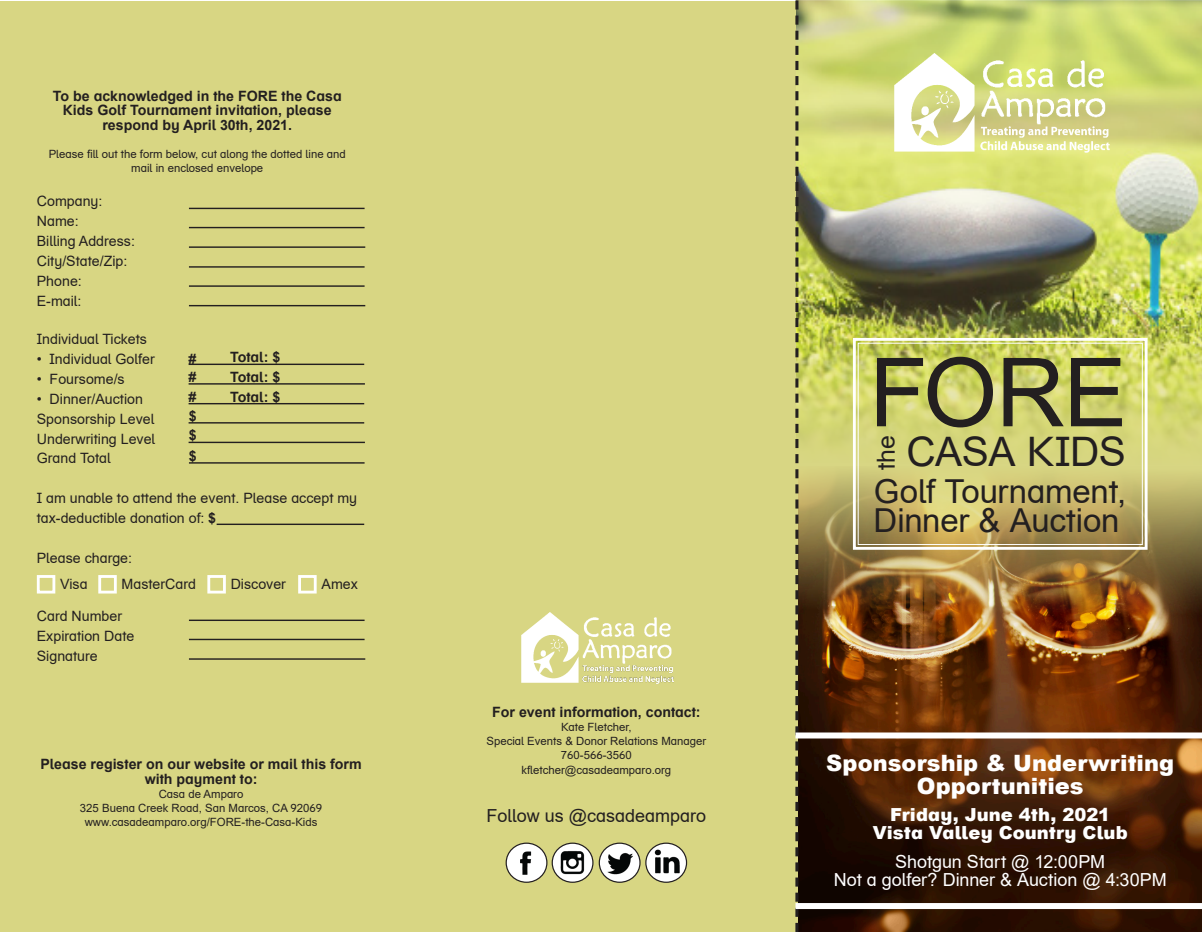
<style>
.page{position:relative;width:1202px;height:932px;background:#fff}
.page>*{position:absolute;margin:0;border:0;box-sizing:border-box;transform-origin:0 0}
.t1{font:95.4px "Arial";color:#231f20}
.t2{font:40.65px "Arial";letter-spacing:-.015em;color:#231f20}
.t3{font:33px "Arial";letter-spacing:-.005em;color:#231f20}
.t4{font:24.9px "Arial";color:#231f20}
.t5{font:900 22.5px/22.5px "Arial";letter-spacing:.005em;color:#fff;text-align:center}
.t6{font:18px "Arial";letter-spacing:-.005em;color:#fff}
.t7{font:900 18px "Arial";letter-spacing:.005em;color:#fff}
.t8{font:18px "Arial";color:#231f20}
.t9{font:14.25px/20px "Arial";color:#231f20}
.t10{font:700 14.25px/14.2px "Arial";color:#231f20;text-align:center}
.t11{font:11.4px/14.2px "Arial";color:#231f20;text-align:center}
.s1{font-weight:700}
</style>
<div class="page">
<div style="left:0;top:1px;width:1202px;height:930px;background:#d8d683"></div>
<img style="left:798px;top:0;width:404px;height:931px">
<div style="left:37px;top:575px;width:18px;height:18px;border:3px solid #fff"></div>
<div style="left:98px;top:575px;width:19px;height:18px;border:3px solid #fff"></div>
<div style="left:207px;top:575px;width:19px;height:18px;border:3px solid #fff"></div>
<div style="left:298px;top:575px;width:19px;height:18px;border:3px solid #fff"></div>
<hr style="left:189px;top:208px;width:175px;height:1px;background:#231f20">
<hr style="left:189px;top:246px;width:176px;height:2px;background:#231f20">
<hr style="left:189px;top:227px;width:175px;height:1px;background:#231f20">
<hr style="left:189px;top:266px;width:175px;height:1px;background:#231f20">
<hr style="left:189px;top:305px;width:176px;height:1px;background:#231f20">
<hr style="left:189px;top:285px;width:175px;height:2px;background:#231f20">
<hr style="left:189px;top:383px;width:176px;height:1px;background:#231f20">
<hr style="left:189px;top:363px;width:175px;height:2px;background:#231f20">
<hr style="left:189px;top:403px;width:175px;height:1px;background:#231f20">
<hr style="left:189px;top:441px;width:176px;height:2px;background:#231f20">
<hr style="left:189px;top:422px;width:175px;height:1px;background:#231f20">
<hr style="left:189px;top:462px;width:175px;height:1px;background:#231f20">
<hr style="left:217px;top:523px;width:147px;height:2px;background:#231f20">
<hr style="left:189px;top:619px;width:175px;height:2px;background:#231f20">
<hr style="left:189px;top:658px;width:176px;height:1px;background:#231f20">
<hr style="left:189px;top:638px;width:175px;height:2px;background:#231f20">
<svg style="left:795px;top:0;width:3px;height:932px"></svg>
<img style="left:521px;top:612px;width:58px;height:71px">
<img style="left:582px;top:617px;width:90px;height:46px">
<img style="left:582px;top:665px;width:92px;height:18px">
<img style="left:552px;top:844px;width:41px;height:38px">
<div style="left:551px;top:842px;width:42px;height:40px;border:1px solid #231f20;border-radius:50%"></div>
<img style="left:599px;top:844px;width:41px;height:38px">
<div style="left:598px;top:842px;width:42px;height:40px;border:1px solid #231f20;border-radius:50%"></div>
<img style="left:506px;top:844px;width:41px;height:38px">
<div style="left:505px;top:842px;width:42px;height:40px;border:1px solid #231f20;border-radius:50%"></div>
<img style="left:646px;top:844px;width:40px;height:38px">
<div style="left:645px;top:842px;width:42px;height:40px;border:1px solid #231f20;border-radius:50%"></div>
<img style="left:891px;top:53px;width:85px;height:99px">
<img style="left:976px;top:57px;width:133px;height:67px">
<img style="left:980px;top:126px;width:129px;height:27px">
<div style="left:795px;top:903px;width:407px;height:6px;background:#fff"></div>
<div style="left:795px;top:732px;width:407px;height:6px;background:#fff"></div>
<svg style="left:851px;top:336px;width:298px;height:215px"></svg>
<div style="left:857px;top:343px;width:285px;height:202px;border:1px solid #fff"></div>
<p class="t10" style="left:53px;top:89px;width:290px">To be acknowledged in the FORE the Casa<br>Kids Golf Tournament invitation, please respond by April 30th, 2021.</p>
<p class="t11" style="left:49px;top:147px;width:299px">Please fill out the form below, cut along the dotted line and mail in enclosed envelope</p>
<p class="t9" style="left:37px;top:191px;width:67px">Company:</p>
<p class="t9" style="left:37px;top:211px;width:43px">Name:</p>
<p class="t9" style="left:37px;top:231px;width:100px">Billing Address:</p>
<p class="t9" style="left:37px;top:251px;width:92px">City/State/Zip:</p>
<p class="t9" style="left:37px;top:271px;width:47px">Phone:</p>
<p class="t9" style="left:37px;top:290px;width:46px">E-mail:</p>
<p class="t9" style="left:37px;top:329px;width:112px">Individual Tickets</p>
<p class="t9" style="left:37px;top:349px;width:119px">• Individual Golfer</p>
<p class="t9" style="left:37px;top:369px;width:89px">• Foursome/s</p>
<p class="t9" style="left:37px;top:388px;width:108px">• Dinner/Auction</p>
<p class="t9" style="left:37px;top:408px;width:119px">Sponsorship Level</p>
<p class="t9" style="left:37px;top:428px;width:120px">Underwriting Level</p>
<p class="t9" style="left:37px;top:448px;width:75px">Grand Total</p>
<p class="t9" style="left:37px;top:488px;width:322px">I am unable to attend the event. Please accept my tax-deductible donation of: <span class="s1">$</span></p>
<p class="t9" style="left:37px;top:548px;width:97px">Please charge:</p>
<p class="t9" style="left:60px;top:573px;width:29px">Visa</p>
<p class="t9" style="left:122px;top:573px;width:76px">MasterCard</p>
<p class="t9" style="left:231px;top:573px;width:57px">Discover</p>
<p class="t9" style="left:321px;top:573px;width:38px">Amex</p>
<p class="t9" style="left:37px;top:606px;width:87px">Card Number</p>
<p class="t9" style="left:37px;top:626px;width:99px">Expiration Date</p>
<p class="t9" style="left:37px;top:646px;width:63px">Signature</p>
<p class="t10" style="left:230px;top:350px;width:52px">Total: $</p>
<p class="t10" style="left:230px;top:370px;width:52px">Total: $</p>
<p class="t10" style="left:189px;top:351px;width:9px">#</p>
<p class="t10" style="left:189px;top:370px;width:9px">#</p>
<p class="t10" style="left:189px;top:390px;width:9px">#</p>
<p class="t10" style="left:230px;top:390px;width:52px">Total: $</p>
<p class="t10" style="left:189px;top:409px;width:9px">$</p>
<p class="t10" style="left:189px;top:428px;width:9px">$</p>
<p class="t10" style="left:189px;top:449px;width:9px">$</p>
<p class="t10" style="left:40px;top:757px;width:323px">Please register on our website or mail this form with payment to:</p>
<p class="t11" style="left:159px;top:786px;width:86px">Casa de Amparo</p>
<p class="t11" style="left:80px;top:800px;width:244px">325 Buena Creek Road, San Marcos, CA 92069</p>
<p class="t11" style="left:85px;top:815px;width:234px">www.casadeamparo.org/FORE-the-Casa-Kids</p>
<p class="t10" style="left:492px;top:704px;width:210px">For event information, contact:</p>
<p class="t11" style="left:561px;top:719px;width:72px">Kate Fletcher,</p>
<p class="t11" style="left:486px;top:734px;width:221px">Special Events &amp; Donor Relations Manager</p>
<p class="t11" style="left:561px;top:748px;width:72px">760-566-3560</p>
<p class="t11" style="left:521px;top:762px;width:151px">kfletcher@casadeamparo.org</p>
<p class="t8" style="left:486px;top:803px;width:221px">Follow us @casadeamparo</p>
<p class="t1" style="left:869px;top:327px;width:259px">FORE</p>
<p class="t4" style="left:869px;top:470px;width:36px;rotate:-90deg">the</p>
<p class="t2" style="left:906px;top:424px;width:221px">CASA KIDS</p>
<p class="t3" style="left:874px;top:468px;width:254px">Golf Tournament,</p>
<p class="t3" style="left:873px;top:498px;width:247px">Dinner &amp; Auction</p>
<p class="t5" style="left:826px;top:751px;width:349px">Sponsorship &amp; Underwriting<br>Opportunities</p>
<p class="t7" style="left:890px;top:801px;width:221px">Friday, June 4th, 2021</p>
<p class="t7" style="left:872px;top:819px;width:256px">Vista Valley Country Club</p>
<p class="t6" style="left:895px;top:849px;width:211px">Shotgun Start @ 12:00PM</p>
<p class="t6" style="left:833px;top:867px;width:334px">Not a golfer? Dinner &amp; Auction @ 4:30PM</p>
</div>
